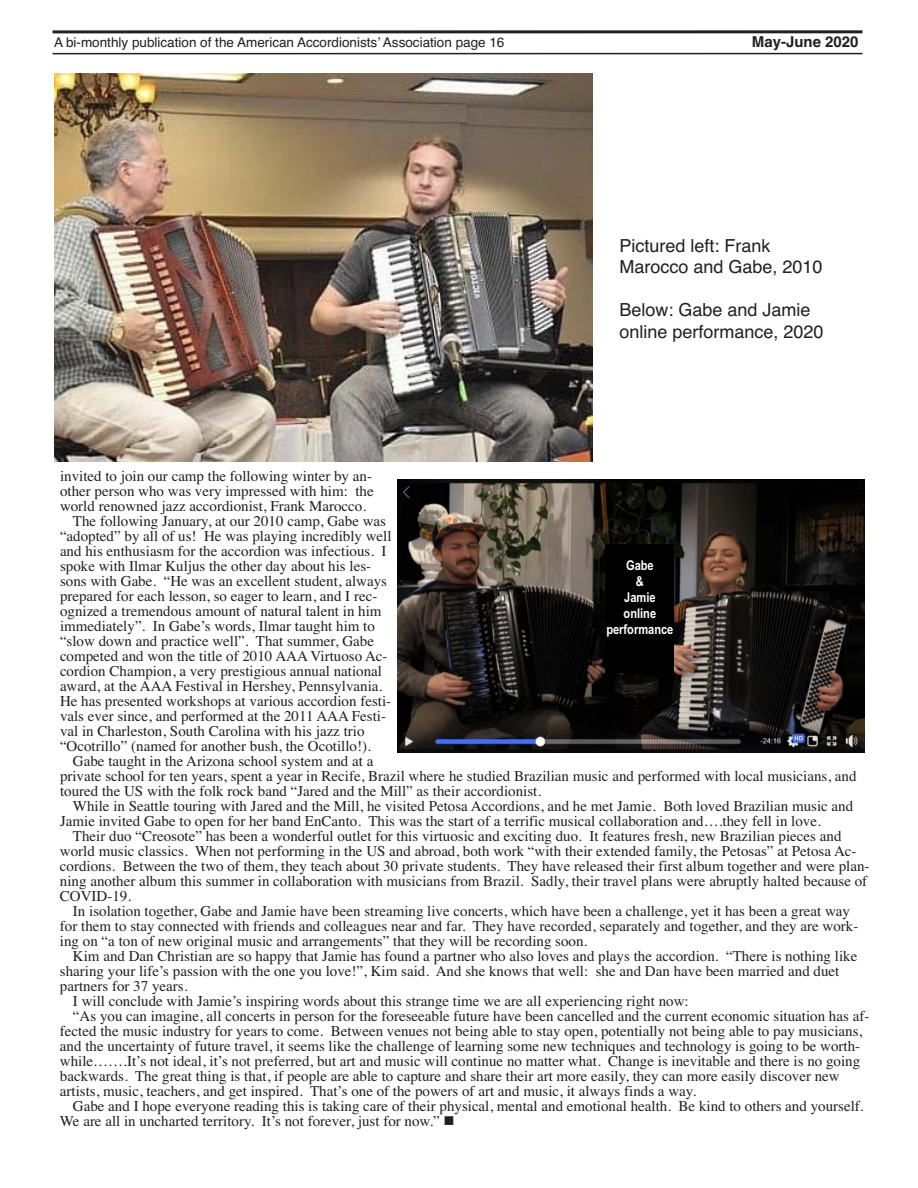
<style>
.page{position:relative;width:918px;height:1188px;background:#fff}
.page>*{position:absolute;margin:0;border:0;box-sizing:border-box;transform-origin:0 0}
.t1{font:18px/21.6px "Helvetica";color:#231f20}
.t2{font:15px "Times";color:#231f20}
.t3{font:700 15px "Helvetica";color:#231f20}
.t4{font:13.5px "Helvetica";color:#231f20}
.t5{font:700 13.5px/16.2px "Arial Narrow";color:#fff;text-align:center}
</style>
<div class="page">
<hr style="left:53px;top:30px;width:810px;height:3px;background:#231f20">
<hr style="left:53px;top:53px;width:810px;height:1px;background:#231f20">
<img style="left:397px;top:479px;width:467px;height:274px">
<div style="left:606px;top:544px;width:68px;height:129px;background:#000"></div>
<img style="left:54px;top:73px;width:538px;height:389px">
<p class="t4" style="left:54px;top:35px;width:452px">A bi-monthly publication of the American Accordionists’ Association page 16</p>
<p class="t3" style="left:752px;top:33px;width:108px">May-June 2020</p>
<p class="t1" style="left:620px;top:235px;width:205px">Pictured left: Frank<br>Marocco and Gabe, 2010</p>
<p class="t1" style="left:620px;top:299px;width:206px">Below: Gabe and Jamie online performance, 2020</p>
<p class="t2" style="left:60px;top:467px;width:314px">invited to join our camp the following winter by an-</p>
<p class="t2" style="left:60px;top:482px;width:315px">other person who was very impressed with him: the</p>
<p class="t2" style="left:60px;top:497px;width:308px">world renowned jazz accordionist, Frank Marocco.</p>
<p class="t2" style="left:73px;top:512px;width:315px">The following January, at our 2010 camp, Gabe was</p>
<p class="t2" style="left:60px;top:527px;width:333px">“adopted” by all of us! He was playing incredibly well</p>
<p class="t2" style="left:60px;top:542px;width:328px">and his enthusiasm for the accordion was infectious. I</p>
<p class="t2" style="left:60px;top:557px;width:313px">spoke with Ilmar Kuljus the other day about his les-</p>
<p class="t2" style="left:60px;top:572px;width:329px">sons with Gabe. “He was an excellent student, always</p>
<p class="t2" style="left:60px;top:587px;width:319px">prepared for each lesson, so eager to learn, and I rec-</p>
<p class="t2" style="left:60px;top:602px;width:323px">ognized a tremendous amount of natural talent in him</p>
<p class="t2" style="left:60px;top:617px;width:316px">immediately”. In Gabe’s words, Ilmar taught him to</p>
<p class="t2" style="left:60px;top:632px;width:316px">“slow down and practice well”. That summer, Gabe</p>
<p class="t2" style="left:60px;top:647px;width:329px">competed and won the title of 2010 AAA Virtuoso Ac-</p>
<p class="t2" style="left:60px;top:662px;width:324px">cordion Champion, a very prestigious annual national</p>
<p class="t2" style="left:60px;top:677px;width:324px">award, at the AAA Festival in Hershey, Pennsylvania.</p>
<p class="t2" style="left:60px;top:692px;width:333px">He has presented workshops at various accordion festi-</p>
<p class="t2" style="left:60px;top:707px;width:328px">vals ever since, and performed at the 2011 AAA Festi-</p>
<p class="t2" style="left:60px;top:722px;width:306px">val in Charleston, South Carolina with his jazz trio</p>
<p class="t2" style="left:60px;top:737px;width:312px">“Ocotrillo” (named for another bush, the Ocotillo!).</p>
<p class="t2" style="left:73px;top:752px;width:302px">Gabe taught in the Arizona school system and at a</p>
<p class="t2" style="left:60px;top:767px;width:798px">private school for ten years, spent a year in Recife, Brazil where he studied Brazilian music and performed with local musicians, and</p>
<p class="t2" style="left:60px;top:782px;width:483px">toured the US with the folk rock band “Jared and the Mill” as their accordionist.</p>
<p class="t2" style="left:73px;top:797px;width:782px">While in Seattle touring with Jared and the Mill, he visited Petosa Accordions, and he met Jamie. Both loved Brazilian music and</p>
<p class="t2" style="left:60px;top:812px;width:762px">Jamie invited Gabe to open for her band EnCanto. This was the start of a terrific musical collaboration and….they fell in love.</p>
<p class="t2" style="left:73px;top:827px;width:770px">Their duo “Creosote” has been a wonderful outlet for this virtuosic and exciting duo. It features fresh, new Brazilian pieces and</p>
<p class="t2" style="left:60px;top:842px;width:798px">world music classics. When not performing in the US and abroad, both work “with their extended family, the Petosas” at Petosa Ac-</p>
<p class="t2" style="left:60px;top:857px;width:811px">cordions. Between the two of them, they teach about 30 private students. They have released their first album together and were plan-</p>
<p class="t2" style="left:60px;top:872px;width:809px">ning another album this summer in collaboration with musicians from Brazil. Sadly, their travel plans were abruptly halted because of</p>
<p class="t2" style="left:60px;top:887px;width:73px">COVID-19.</p>
<p class="t2" style="left:73px;top:902px;width:779px">In isolation together, Gabe and Jamie have been streaming live concerts, which have been a challenge, yet it has been a great way</p>
<p class="t2" style="left:60px;top:917px;width:800px">for them to stay connected with friends and colleagues near and far. They have recorded, separately and together, and they are work-</p>
<p class="t2" style="left:60px;top:932px;width:529px">ing on “a ton of new original music and arrangements” that they will be recording soon.</p>
<p class="t2" style="left:73px;top:947px;width:786px">Kim and Dan Christian are so happy that Jamie has found a partner who also loves and plays the accordion. “There is nothing like</p>
<p class="t2" style="left:60px;top:962px;width:781px">sharing your life’s passion with the one you love!”, Kim said. And she knows that well: she and Dan have been married and duet</p>
<p class="t2" style="left:60px;top:977px;width:129px">partners for 37 years.</p>
<p class="t2" style="left:73px;top:992px;width:617px">I will conclude with Jamie’s inspiring words about this strange time we are all experiencing right now:</p>
<p class="t2" style="left:73px;top:1007px;width:798px">“As you can imagine, all concerts in person for the foreseeable future have been cancelled and the current economic situation has af-</p>
<p class="t2" style="left:60px;top:1022px;width:804px">fected the music industry for years to come. Between venues not being able to stay open, potentially not being able to pay musicians,</p>
<p class="t2" style="left:60px;top:1037px;width:802px">and the uncertainty of future travel, it seems like the challenge of learning some new techniques and technology is going to be worth-</p>
<p class="t2" style="left:60px;top:1052px;width:802px">while…….It’s not ideal, it’s not preferred, but art and music will continue no matter what. Change is inevitable and there is no going</p>
<p class="t2" style="left:60px;top:1067px;width:781px">backwards. The great thing is that, if people are able to capture and share their art more easily, they can more easily discover new</p>
<p class="t2" style="left:60px;top:1082px;width:638px">artists, music, teachers, and get inspired. That’s one of the powers of art and music, it always finds a way.</p>
<p class="t2" style="left:73px;top:1097px;width:792px">Gabe and I hope everyone reading this is taking care of their physical, mental and emotional health. Be kind to others and yourself.</p>
<p class="t2" style="left:60px;top:1112px;width:396px">We are all in uncharted territory. It’s not forever, just for now.” ■</p>
<p class="t5" style="left:606px;top:557px;width:69px">Gabe<br>&amp;<br>Jamie online performance</p>
</div>
